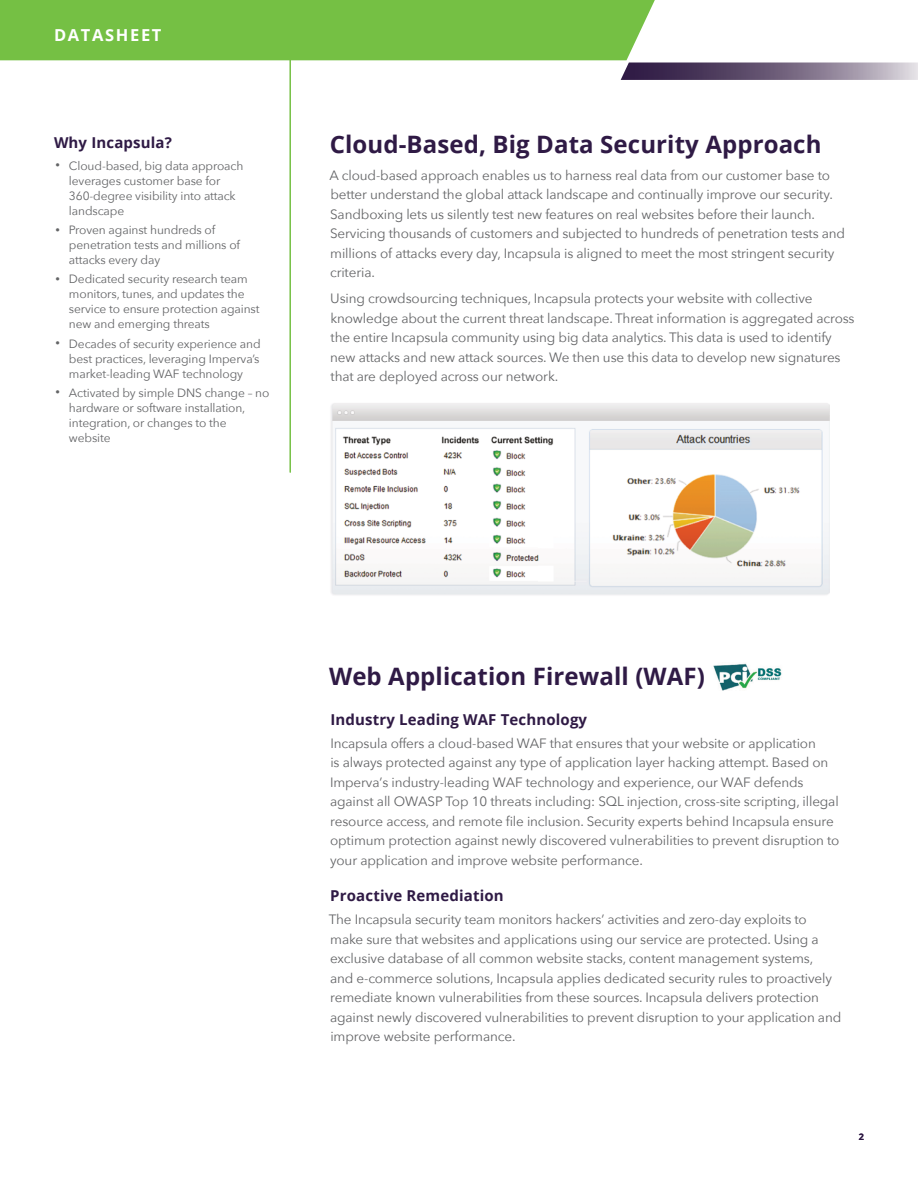
<style>
.page{position:relative;width:918px;height:1188px;background:#fff}
.page>*{position:absolute;margin:0;border:0;box-sizing:border-box;transform-origin:0 0}
.t1{font:700 24px "Open Sans";letter-spacing:.005em;color:#2f1a45}
.t2{font:700 16.5px "Open Sans";letter-spacing:.1em;color:#fff}
.t3{font:700 15px "Open Sans";letter-spacing:.01em;color:#2f1a45}
.t4{font:13.5px/19.5px "Avenir Next";letter-spacing:-.01em;color:#636466}
.t5{font:12px/15px "Avenir Next";letter-spacing:-.01em;color:#636466}
.t6{font:700 9px "Open Sans";color:#2f1a45}
.s1{font-size:9px}
</style>
<div class="page">
<svg style="left:0;top:0;width:918px;height:80px"></svg>
<hr style="left:290px;top:51px;width:1px;height:421px;background:#75c044">
<img style="left:331px;top:403px;width:499px;height:192px">
<img style="left:713px;top:663px;width:69px;height:27px">
<p class="t2" style="left:54px;top:23px;width:109px">DATASHEET</p>
<p class="t3" style="left:54px;top:132px;width:119px">Why Incapsula?</p>
<p class="t5" style="left:69px;top:158px;width:176px;text-indent:-13px"><span class="s1">•</span> Cloud-based, big data approach leverages customer base for<br>360-degree visibility into attack landscape</p>
<p class="t5" style="left:69px;top:222px;width:173px;text-indent:-13px"><span class="s1">•</span> Proven against hundreds of penetration tests and millions of attacks every day</p>
<p class="t5" style="left:69px;top:271px;width:192px;text-indent:-13px"><span class="s1">•</span> Dedicated security research team monitors, tunes, and updates the service to ensure protection against new and emerging threats</p>
<p class="t5" style="left:69px;top:335px;width:193px;text-align:justify;text-indent:-13px"><span class="s1">•</span> Decades of security experience and best practices, leveraging Imperva’s market-leading WAF technology</p>
<p class="t5" style="left:69px;top:385px;width:202px;text-indent:-13px"><span class="s1">•</span> Activated by simple DNS change – no hardware or software installation, integration, or changes to the website</p>
<h1 class="t1" style="left:330px;top:128px;width:493px">Cloud-Based, Big Data Security Approach</h1>
<p class="t4" style="left:330px;top:165px;width:517px">A cloud-based approach enables us to harness real data from our customer base to better understand the global attack landscape and continually improve our security.<br>Sandboxing lets us silently test new features on real websites before their launch.<br>Servicing thousands of customers and subjected to hundreds of penetration tests and millions of attacks every day, Incapsula is aligned to meet the most stringent security criteria.</p>
<p class="t4" style="left:330px;top:288px;width:526px">Using crowdsourcing techniques, Incapsula protects your website with collective knowledge about the current threat landscape. Threat information is aggregated across the entire Incapsula community using big data analytics. This data is used to identify new attacks and new attack sources. We then use this data to develop new signatures that are deployed across our network.</p>
<h1 class="t1" style="left:329px;top:659px;width:378px">Web Application Firewall (WAF)</h1>
<p class="t3" style="left:330px;top:709px;width:258px">Industry Leading WAF Technology</p>
<p class="t4" style="left:330px;top:733px;width:511px">Incapsula offers a cloud-based WAF that ensures that your website or application<br>is always protected against any type of application layer hacking attempt. Based on Imperva’s industry-leading WAF technology and experience, our WAF defends against all OWASP Top 10 threats including: SQL injection, cross-site scripting, illegal resource access, and remote file inclusion. Security experts behind Incapsula ensure optimum protection against newly discovered vulnerabilities to prevent disruption to your application and improve website performance.</p>
<p class="t3" style="left:330px;top:885px;width:175px">Proactive Remediation</p>
<p class="t4" style="left:329px;top:909px;width:514px">The Incapsula security team monitors hackers’ activities and zero-day exploits to make sure that websites and applications using our service are protected. Using a exclusive database of all common website stacks, content management systems,<br>and e-commerce solutions, Incapsula applies dedicated security rules to proactively remediate known vulnerabilities from these sources. Incapsula delivers protection against newly discovered vulnerabilities to prevent disruption to your application and improve website performance.</p>
<p class="t6" style="left:859px;top:1131px;width:7px">2</p>
</div>
